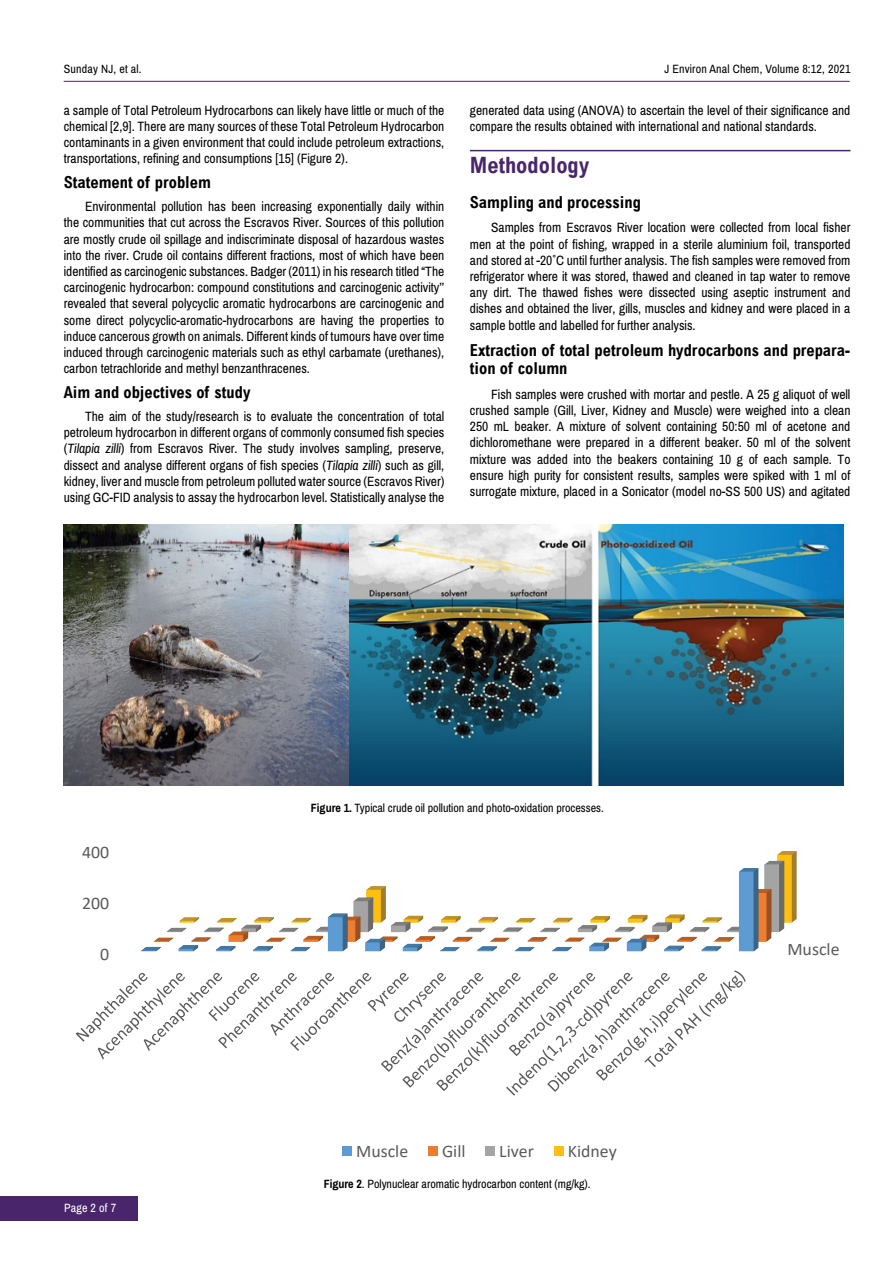
<style>
.page{position:relative;width:893px;height:1263px;background:#fff}
.page>*{position:absolute;margin:0;border:0;box-sizing:border-box;transform-origin:0 0}
.t1{font:700 condensed 22.5px "Arial";color:#49266c}
.t2{font:17.7px "Calibri";color:#595a5a}
.t3{font:700 condensed 16.5px/18px "Arial";color:#000}
.t4{font:13.5px/16.2px "Archivo Narrow";color:#000;text-align:justify}
.t5{font:12px "Archivo Narrow";color:#000}
.t6{font:12px "Archivo Narrow";letter-spacing:.015em;color:#fff}
.s1{font-style:italic}
.s2{font-weight:700}
</style>
<div class="page">
<hr style="left:64px;top:81px;width:786px;height:1px;background:#49266c">
<div style="left:0;top:1196px;width:137px;height:24px;background:#49266c"></div>
<hr style="left:470px;top:150px;width:380px;height:1px;background:#49266c">
<img style="left:64px;top:524px;width:780px;height:262px">
<img style="left:141px;top:851px;width:656px;height:101px">
<svg style="left:76px;top:970px;width:670px;height:125px"></svg>
<div style="left:342px;top:1146px;width:10px;height:10px;background:#5c9bd3"></div>
<div style="left:428px;top:1146px;width:10px;height:10px;background:#ec7d30"></div>
<div style="left:485px;top:1146px;width:10px;height:10px;background:#a5a4a5"></div>
<div style="left:554px;top:1146px;width:10px;height:10px;background:#fec010"></div>
<p class="t5" style="left:64px;top:61px;width:79px">Sunday NJ, et al.</p>
<p class="t5" style="left:664px;top:61px;width:188px">J Environ Anal Chem, Volume 8:12, 2021</p>
<p class="t4" style="left:64px;top:102px;width:382px">a sample of Total Petroleum Hydrocarbons can likely have little or much of the chemical [2,9]. There are many sources of these Total Petroleum Hydrocarbon contaminants in a given environment that could include petroleum extractions, transportations, refining and consumptions [15] (Figure 2).</p>
<p class="t3" style="left:64px;top:173px;width:149px">Statement of problem</p>
<p class="t4" style="left:64px;top:199px;width:382px;text-indent:21px">Environmental pollution has been increasing exponentially daily within the communities that cut across the Escravos River. Sources of this pollution are mostly crude oil spillage and indiscriminate disposal of hazardous wastes into the river. Crude oil contains different fractions, most of which have been identified as carcinogenic substances. Badger (2011) in his research titled “The carcinogenic hydrocarbon: compound constitutions and carcinogenic activity’’ revealed that several polycyclic aromatic hydrocarbons are carcinogenic and some direct polycyclic-aromatic-hydrocarbons are having the properties to induce cancerous growth on animals. Different kinds of tumours have over time induced through carcinogenic materials such as ethyl carbamate (urethanes), carbon tetrachloride and methyl benzanthracenes.</p>
<p class="t3" style="left:64px;top:383px;width:188px">Aim and objectives of study</p>
<p class="t4" style="left:64px;top:408px;width:382px;text-indent:21px">The aim of the study/research is to evaluate the concentration of total petroleum hydrocarbon in different organs of commonly consumed fish species (<span class="s1">Tilapia zilli</span>) from Escravos River. The study involves sampling, preserve, dissect and analyse different organs of fish species (<span class="s1">Tilapia zilli</span>) such as gill, kidney, liver and muscle from petroleum polluted water source (Escravos River) using GC-FID analysis to assay the hydrocarbon level. Statistically analyse the</p>
<p class="t4" style="left:470px;top:102px;width:382px">generated data using (ANOVA) to ascertain the level of their significance and compare the results obtained with international and national standards.</p>
<h1 class="t1" style="left:470px;top:152px;width:121px">Methodology</h1>
<p class="t3" style="left:470px;top:193px;width:173px">Sampling and processing</p>
<p class="t4" style="left:470px;top:220px;width:382px;text-indent:21px">Samples from Escravos River location were collected from local fisher men at the point of fishing, wrapped in a sterile aluminium foil, transported and stored at -20˚C until further analysis. The fish samples were removed from refrigerator where it was stored, thawed and cleaned in tap water to remove any dirt. The thawed fishes were dissected using aseptic instrument and dishes and obtained the liver, gills, muscles and kidney and were placed in a sample bottle and labelled for further analysis.</p>
<p class="t3" style="left:470px;top:341px;width:382px">Extraction of total petroleum hydrocarbons and prepara&shy;tion of column</p>
<p class="t4" style="left:470px;top:386px;width:382px;text-indent:21px">Fish samples were crushed with mortar and pestle. A 25 g aliquot of well crushed sample (Gill, Liver, Kidney and Muscle) were weighed into a clean 250 mL beaker. A mixture of solvent containing 50:50 ml of acetone and dichloromethane were prepared in a different beaker. 50 ml of the solvent mixture was added into the beakers containing 10 g of each sample. To ensure high purity for consistent results, samples were spiked with 1 ml of surrogate mixture, placed in a Sonicator (model no-SS 500 US) and agitated</p>
<h2 class="t2" style="left:82px;top:840px;width:29px">400</h2>
<h2 class="t2" style="left:82px;top:891px;width:29px">200</h2>
<h2 class="t2" style="left:100px;top:942px;width:11px">0</h2>
<p class="t6" style="left:64px;top:1201px;width:54px">Page 2 of 7</p>
<p class="t5" style="left:311px;top:800px;width:295px"><span class="s2">Figure 1.</span> Typical crude oil pollution and photo-oxidation processes.</p>
<h2 class="t2" style="left:356px;top:1138px;width:54px">Muscle</h2>
<h2 class="t2" style="left:442px;top:1138px;width:25px">Gill</h2>
<h2 class="t2" style="left:499px;top:1138px;width:36px">Liver</h2>
<h2 class="t2" style="left:568px;top:1138px;width:51px">Kidney</h2>
<p class="t5" style="left:324px;top:1176px;width:268px"><span class="s2">Figure 2</span>. Polynuclear aromatic hydrocarbon content (mg/kg).</p>
<h2 class="t2" style="left:787px;top:937px;width:54px">Muscle</h2>
</div>
